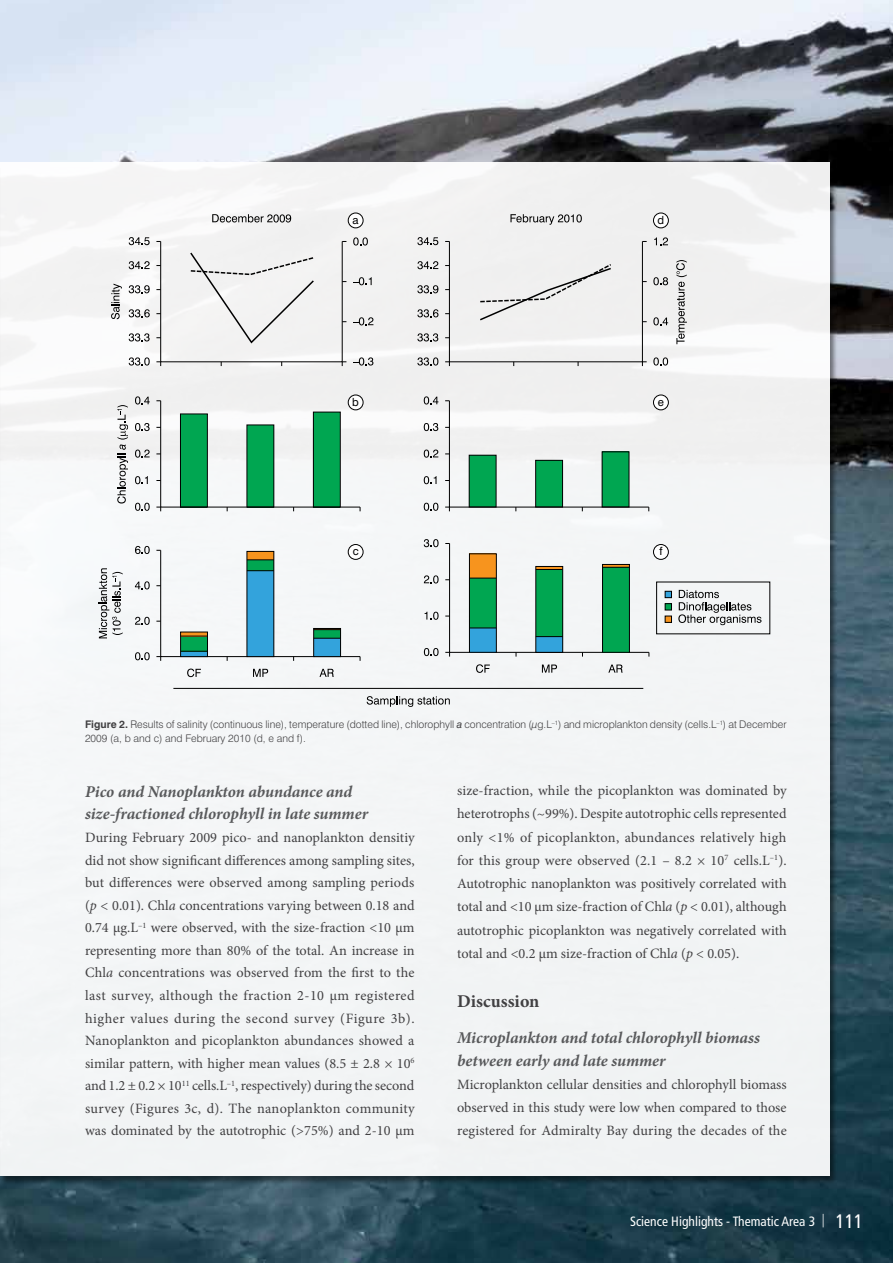
<style>
.page{position:relative;width:893px;height:1263px;background:#fff}
.page>*{position:absolute;margin:0;border:0;box-sizing:border-box;transform-origin:0 0}
.t1{font:700 18px "Minion Pro";color:#414042}
.t2{font:italic 700 16.5px/22.5px "Minion Pro";letter-spacing:-.005em;color:#58595b}
.t3{font:14.25px/22.5px "Minion Pro";letter-spacing:.005em;color:#414042;text-align:justify}
.t4{font:condensed 13.5px "Frutiger";color:#fff}
.t5{font:11.25px "Swiss 721 BT";color:#000}
.t6{font:300 10.5px/14.2px "Swiss 721 BT";color:#414042}
.s1{font-weight:700}
.s2{font-weight:400;font-style:italic}
.s3{font-style:italic}
.s4{font-weight:300}
.s5{font-size:19.5px}
</style>
<div class="page">
<img style="left:0;top:0;width:893px;height:1263px">
<div style="left:0;top:162px;width:829px;height:1014px;background:#f3f4f5"></div>
<hr style="left:0;top:162px;width:1px;height:1023px;background:#2b4a59">
<hr style="left:0;top:162px;width:1px;height:1014px;background:#fff">
<svg style="left:190px;top:252px;width:124px;height:92px"></svg>
<svg style="left:480px;top:264px;width:131px;height:57px"></svg>
<div style="left:665px;top:591px;width:6px;height:7px;background:#33a3dc"></div>
<div style="left:665px;top:591px;width:7px;height:7px;border:1px solid #000"></div>
<div style="left:665px;top:603px;width:7px;height:7px;border:1px solid #000"></div>
<div style="left:665px;top:616px;width:7px;height:7px;border:1px solid #000"></div>
<svg style="left:156px;top:361px;width:5px;height:5px"></svg>
<svg style="left:156px;top:400px;width:205px;height:111px"></svg>
<div style="left:449px;top:241px;width:194px;height:121px;border:1px solid #000"></div>
<svg style="left:445px;top:361px;width:5px;height:5px"></svg>
<svg style="left:642px;top:361px;width:5px;height:5px"></svg>
<svg style="left:445px;top:400px;width:204px;height:111px"></svg>
<svg style="left:156px;top:549px;width:205px;height:112px"></svg>
<svg style="left:445px;top:543px;width:205px;height:114px"></svg>
<hr style="left:173px;top:688px;width:470px;height:1px;background:#000">
<div style="left:348px;top:213px;width:15px;height:15px;background:#fff;border-radius:50%"></div>
<div style="left:348px;top:213px;width:15px;height:15px;border:1px solid #000;border-radius:50%"></div>
<div style="left:348px;top:395px;width:15px;height:15px;background:#fff;border-radius:50%"></div>
<div style="left:348px;top:395px;width:15px;height:15px;border:1px solid #000;border-radius:50%"></div>
<div style="left:348px;top:544px;width:15px;height:15px;background:#fff;border-radius:50%"></div>
<div style="left:348px;top:544px;width:15px;height:16px;border:1px solid #000;border-radius:50%"></div>
<div style="left:653px;top:213px;width:15px;height:15px;background:#fff;border-radius:50%"></div>
<div style="left:653px;top:213px;width:16px;height:15px;border:1px solid #000;border-radius:50%"></div>
<div style="left:653px;top:395px;width:15px;height:15px;background:#fff;border-radius:50%"></div>
<div style="left:653px;top:395px;width:16px;height:15px;border:1px solid #000;border-radius:50%"></div>
<div style="left:653px;top:544px;width:15px;height:15px;background:#fff;border-radius:50%"></div>
<div style="left:653px;top:544px;width:16px;height:16px;border:1px solid #000;border-radius:50%"></div>
<svg style="left:129px;top:357px;width:21px;height:9px"></svg>
<svg style="left:129px;top:333px;width:21px;height:8px"></svg>
<svg style="left:129px;top:309px;width:21px;height:8px"></svg>
<svg style="left:129px;top:285px;width:21px;height:8px"></svg>
<svg style="left:129px;top:261px;width:21px;height:8px"></svg>
<svg style="left:129px;top:237px;width:21px;height:8px"></svg>
<svg style="left:111px;top:284px;width:11px;height:35px"></svg>
<svg style="left:135px;top:503px;width:15px;height:8px"></svg>
<svg style="left:135px;top:476px;width:13px;height:8px"></svg>
<svg style="left:135px;top:450px;width:15px;height:8px"></svg>
<svg style="left:135px;top:423px;width:15px;height:8px"></svg>
<svg style="left:135px;top:396px;width:15px;height:8px"></svg>
<svg style="left:135px;top:652px;width:15px;height:8px"></svg>
<svg style="left:135px;top:617px;width:15px;height:8px"></svg>
<svg style="left:135px;top:581px;width:15px;height:8px"></svg>
<svg style="left:135px;top:546px;width:15px;height:8px"></svg>
<svg style="left:353px;top:357px;width:20px;height:9px"></svg>
<svg style="left:353px;top:317px;width:20px;height:8px"></svg>
<svg style="left:353px;top:277px;width:19px;height:8px"></svg>
<svg style="left:353px;top:237px;width:15px;height:9px"></svg>
<svg style="left:417px;top:357px;width:21px;height:9px"></svg>
<svg style="left:417px;top:333px;width:21px;height:8px"></svg>
<svg style="left:417px;top:309px;width:21px;height:8px"></svg>
<svg style="left:417px;top:285px;width:21px;height:8px"></svg>
<svg style="left:417px;top:261px;width:21px;height:8px"></svg>
<svg style="left:417px;top:237px;width:21px;height:8px"></svg>
<svg style="left:653px;top:357px;width:15px;height:9px"></svg>
<svg style="left:653px;top:317px;width:15px;height:8px"></svg>
<svg style="left:653px;top:277px;width:15px;height:8px"></svg>
<svg style="left:654px;top:237px;width:14px;height:8px"></svg>
<svg style="left:212px;top:214px;width:79px;height:8px"></svg>
<svg style="left:510px;top:214px;width:72px;height:11px"></svg>
<svg style="left:676px;top:260px;width:11px;height:84px"></svg>
<svg style="left:424px;top:503px;width:14px;height:8px"></svg>
<svg style="left:424px;top:476px;width:12px;height:8px"></svg>
<svg style="left:424px;top:450px;width:14px;height:8px"></svg>
<svg style="left:424px;top:423px;width:14px;height:8px"></svg>
<svg style="left:424px;top:396px;width:14px;height:8px"></svg>
<svg style="left:187px;top:669px;width:14px;height:8px"></svg>
<svg style="left:253px;top:669px;width:15px;height:8px"></svg>
<svg style="left:319px;top:669px;width:15px;height:8px"></svg>
<svg style="left:424px;top:648px;width:15px;height:8px"></svg>
<svg style="left:425px;top:612px;width:14px;height:8px"></svg>
<svg style="left:424px;top:575px;width:15px;height:8px"></svg>
<svg style="left:424px;top:539px;width:15px;height:8px"></svg>
<svg style="left:476px;top:664px;width:14px;height:9px"></svg>
<svg style="left:542px;top:664px;width:15px;height:9px"></svg>
<svg style="left:608px;top:664px;width:15px;height:9px"></svg>
<svg style="left:367px;top:696px;width:83px;height:11px"></svg>
<svg style="left:678px;top:590px;width:83px;height:35px"></svg>
<svg style="left:99px;top:568px;width:24px;height:70px"></svg>
<svg style="left:117px;top:405px;width:11px;height:98px"></svg>
<p class="t5" style="left:353px;top:213px;width:8px">a</p>
<p class="t5" style="left:658px;top:213px;width:8px">d</p>
<p class="t5" style="left:352px;top:395px;width:8px">b</p>
<p class="t5" style="left:658px;top:395px;width:8px">e</p>
<p class="t5" style="left:353px;top:545px;width:7px">c</p>
<p class="t5" style="left:659px;top:545px;width:4px">f</p>
<p class="t6" style="left:85px;top:717px;width:703px"><span class="s1">Figure 2.</span> Results of salinity (continuous line), temperature (dotted line), chlorophyll <span class="s2">a</span> concentration (µg.L<sup>–1</sup>) and microplankton density (cells.L<sup>–1</sup>) at December<br>2009 (a, b and c) and February 2010 (d, e and f).</p>
<p class="t2" style="left:85px;top:780px;width:285px">Pico and Nanoplankton abundance and size‑fractioned chlorophyll in late summer</p>
<p class="t3" style="left:85px;top:826px;width:331px">During February 2009 pico- and nanoplankton densitiy did not show significant differences among sampling sites, but differences were observed among sampling periods (<span class="s3">p</span> &lt; 0.01). Chl<span class="s3">a</span> concentrations varying between 0.18 and 0.74 µg.L<sup>–1</sup> were observed, with the size-fraction &lt;10 µm representing more than 80% of the total. An increase in Chl<span class="s3">a</span> concentrations was observed from the first to the last survey, although the fraction 2-10 µm registered higher values during the second survey (Figure 3b).<br>Nanoplankton and picoplankton abundances showed a similar pattern, with higher mean values (8.5 ± 2.8 × 10<sup>6 </sup>and 1.2 ± 0.2 × 10<sup>11</sup> cells.L<sup>–1</sup>, respectively) during the second survey (Figures 3c, d). The nanoplankton community was dominated by the autotrophic (&gt;75%) and 2-10 µm</p>
<p class="t3" style="left:457px;top:779px;width:331px;line-height:23.2px">size‑fraction, while the picoplankton was dominated by heterotrophs (~99%). Despite autotrophic cells represented only &lt;1% of picoplankton, abundances relatively high for this group were observed (2.1 – 8.2 × 10<sup>7</sup> cells.L<sup>–1</sup>).<br>Autotrophic nanoplankton was positively correlated with total and &lt;10 µm size-fraction of Chl<span class="s3">a</span> (<span class="s3">p</span> &lt; 0.01), although autotrophic picoplankton was negatively correlated with total and &lt;0.2 µm size-fraction of Chl<span class="s3">a</span> (<span class="s3">p</span> &lt; 0.05).</p>
<p class="t1" style="left:457px;top:988px;width:84px">Discussion</p>
<p class="t2" style="left:457px;top:1025px;width:304px;line-height:23.2px">Microplankton and total chlorophyll biomass between early and late summer</p>
<p class="t3" style="left:457px;top:1073px;width:331px;line-height:23.2px">Microplankton cellular densities and chlorophyll biomass observed in this study were low when compared to those registered for Admiralty Bay during the decades of the</p>
<p class="t4" style="left:630px;top:1213px;width:235px">Science Highlights - Thematic Area 3 <span class="s4">|</span> <span class="s5">111</span></p>
</div>
